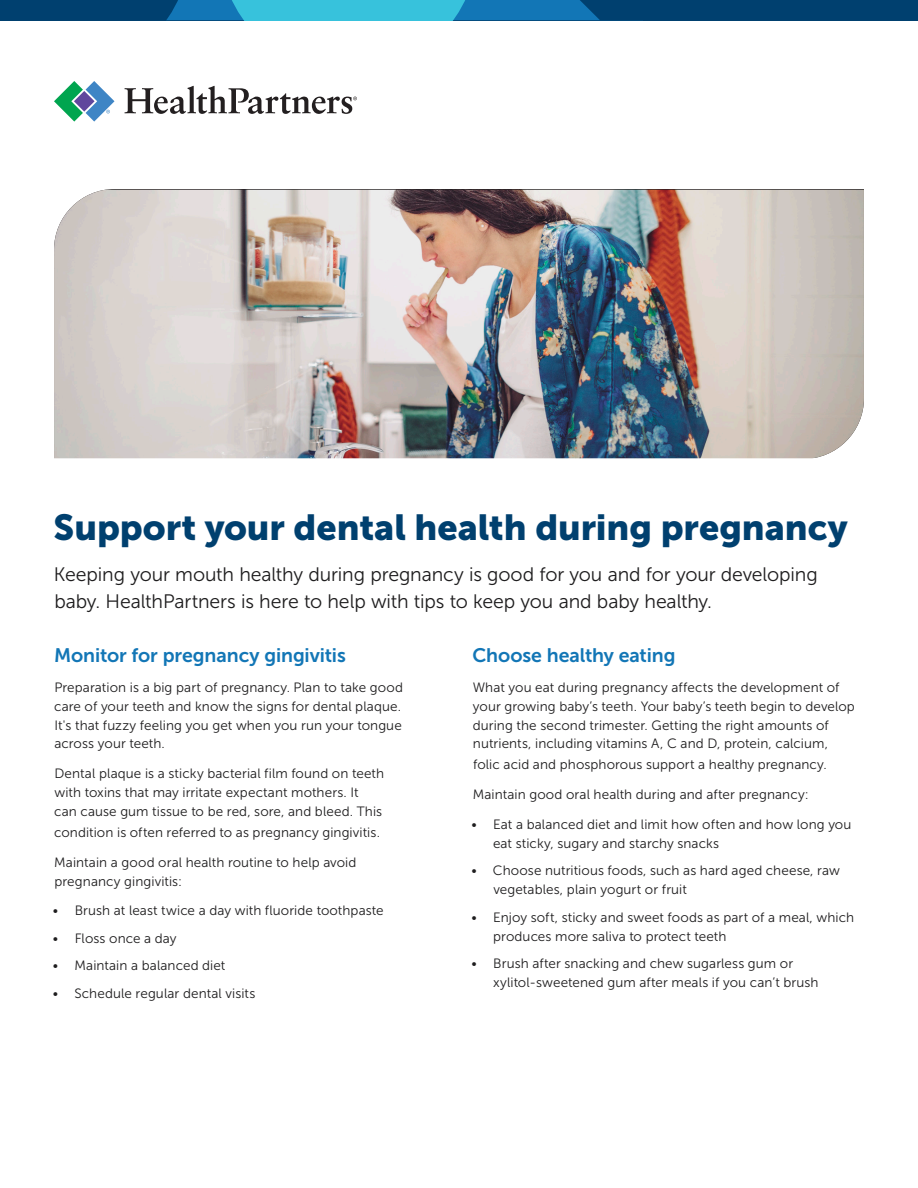
<style>
.page{position:relative;width:918px;height:1188px;background:#fff}
.page>*{position:absolute;margin:0;border:0;box-sizing:border-box;transform-origin:0 0}
.Flyer_H1__Header{font:36px "Museo Sans 900";color:#00406f}
.Flyer_Intro_Body{font:19.5px/27.3px "Museo Sans 300";letter-spacing:-.005em;color:#1e1d1e}
.Flyer_H2__Subhead_1{font:19.5px "Museo Sans 700";letter-spacing:-.005em;color:#1276b6}
.Flyer_Body{font:19.5px "Museo Sans 700";letter-spacing:-.005em;color:#1276b6}
.Flyer_Body-2{font:13.5px/18.9px "Museo Sans 300";letter-spacing:.005em;color:#1e1d1e}
</style>
<div class="page">
<svg style="left:54px;top:81px;width:61px;height:41px"></svg>
<svg style="left:125px;top:86px;width:232px;height:28px"></svg>
<img style="left:54px;top:190px;width:810px;height:268px">
<div style="left:1px;top:0;width:917px;height:20px;background:#00406f"></div>
<svg style="left:166px;top:0;width:434px;height:20px;background:#249ac6"></svg>
<p class="Flyer_H1__Header" style="left:54px;top:507px;width:796px">Support your dental health during pregnancy</p>
<p class="Flyer_Intro_Body" style="left:54px;top:561px;width:765px">Keeping your mouth healthy during pregnancy is good for you and for your developing baby. HealthPartners is here to help with tips to keep you and baby healthy.</p>
<p class="Flyer_H2__Subhead_1" style="left:54px;top:644px;width:293px">Monitor for pregnancy gingivitis</p>
<p class="Flyer_Body-2" style="left:54px;top:678px;width:350px">Preparation is a big part of pregnancy. Plan to take good care of your teeth and know the signs for dental plaque.<br>It's that fuzzy feeling you get when you run your tongue across your teeth.</p>
<p class="Flyer_Body-2" style="left:54px;top:764px;width:331px">Dental plaque is a sticky bacterial film found on teeth with toxins that may irritate expectant mothers. It can cause gum tissue to be red, sore, and bleed. This</p>
<p class="Flyer_Body-2" style="left:54px;top:823px;width:327px">condition is often referred to as pregnancy gingivitis.</p>
<p class="Flyer_Body-2" style="left:54px;top:853px;width:304px">Maintain a good oral health routine to help avoid pregnancy gingivitis:</p>
<p class="Flyer_Body-2" style="left:53px;top:901px;width:332px">• Brush at least twice a day with fluoride toothpaste</p>
<p class="Flyer_Body-2" style="left:53px;top:929px;width:125px">• Floss once a day</p>
<p class="Flyer_Body-2" style="left:53px;top:956px;width:174px">• Maintain a balanced diet</p>
<p class="Flyer_Body-2" style="left:53px;top:984px;width:204px">• Schedule regular dental visits</p>
<p class="Flyer_Body" style="left:473px;top:644px;width:204px">Choose healthy eating</p>
<p class="Flyer_Body-2" style="left:473px;top:678px;width:384px">What you eat during pregnancy affects the development of your growing baby’s teeth. Your baby’s teeth begin to develop during the second trimester. Getting the right amounts of nutrients, including vitamins A, C and D, protein, calcium,</p>
<p class="Flyer_Body-2" style="left:473px;top:755px;width:355px">folic acid and phosphorous support a healthy pregnancy.</p>
<p class="Flyer_Body-2" style="left:473px;top:785px;width:338px">Maintain good oral health during and after pregnancy:</p>
<p class="Flyer_Body-2" style="left:493px;top:815px;width:360px;text-indent:-22px">• Eat a balanced diet and limit how often and how long you eat sticky, sugary and starchy snacks</p>
<p class="Flyer_Body-2" style="left:493px;top:861px;width:348px;text-indent:-22px">• Choose nutritious foods, such as hard aged cheese, raw vegetables, plain yogurt or fruit</p>
<p class="Flyer_Body-2" style="left:493px;top:908px;width:362px;text-indent:-22px">• Enjoy soft, sticky and sweet foods as part of a meal, which produces more saliva to protect teeth</p>
<p class="Flyer_Body-2" style="left:493px;top:954px;width:327px;text-indent:-22px">• Brush after snacking and chew sugarless gum or xylitol-sweetened gum after meals if you can’t brush</p>
</div>
